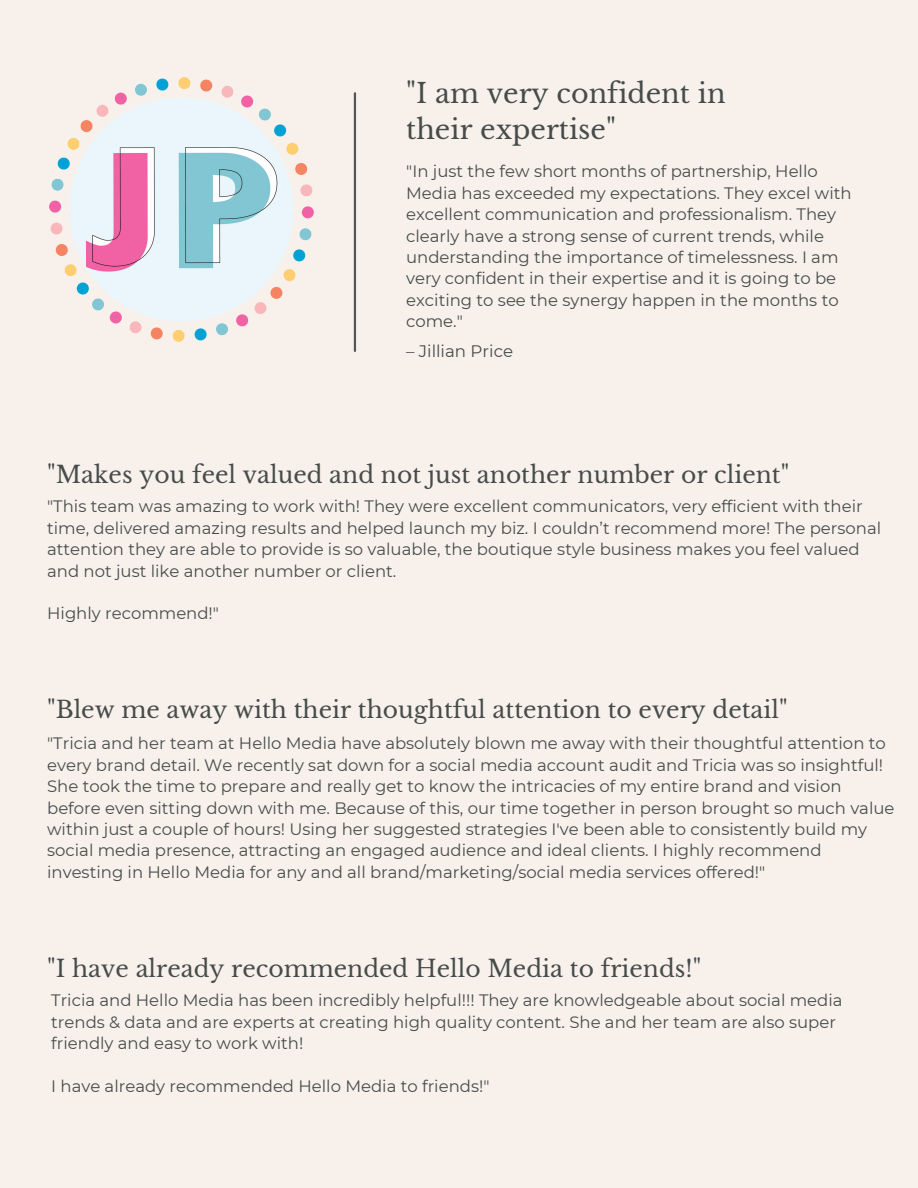
<style>
.page{position:relative;width:918px;height:1188px;background:#f8f1eb}
.page>*{position:absolute;margin:0;border:0;box-sizing:border-box;transform-origin:0 0}
.t1{font:27px/36px "Libre Baskerville";color:#474c4b}
.t2{font:23.4px "Libre Baskerville";color:#474c4b}
.t3{font:16.65px "Montserrat";color:#474c4b}
.t4{font:16.5px/21.3px "Montserrat";color:#474c4b}
</style>
<div class="page">
<img style="left:40px;top:67px;width:284px;height:285px;border-radius:50%">
<hr style="left:354px;top:93px;width:2px;height:258px;background:#555">
<p class="t1" style="left:406px;top:75px;width:321px">"I am very confident in their expertise"</p>
<p class="t4" style="left:406px;top:161px;width:447px">"In just the few short months of partnership, Hello Media has exceeded my expectations. They excel with excellent communication and professionalism. They clearly have a strong sense of current trends, while understanding the importance of timelessness. I am very confident in their expertise and it is going to be exciting to see the synergy happen in the months to come."</p>
<p class="t3" style="left:406px;top:341px;width:108px">– Jillian Price</p>
<p class="t2" style="left:47px;top:461px;width:744px">"Makes you feel valued and not just another number or client"</p>
<p class="t4" style="left:47px;top:496px;width:836px">"This team was amazing to work with! They were excellent communicators, very efficient with their time, delivered amazing results and helped launch my biz. I couldn’t recommend more! The personal attention they are able to provide is so valuable, the boutique style business makes you feel valued and not just like another number or client.</p>
<p class="t4" style="left:47px;top:603px;width:173px">Highly recommend!"</p>
<p class="t2" style="left:47px;top:695px;width:742px">"Blew me away with their thoughtful attention to every detail"</p>
<p class="t4" style="left:47px;top:733px;width:849px">"Tricia and her team at Hello Media have absolutely blown me away with their thoughtful attention to every brand detail. We recently sat down for a social media account audit and Tricia was so insightful!<br>She took the time to prepare and really get to know the intricacies of my entire brand and vision before even sitting down with me. Because of this, our time together in person brought so much value within just a couple of hours! Using her suggested strategies I've been able to consistently build my social media presence, attracting an engaged audience and ideal clients. I highly recommend investing in Hello Media for any and all brand/marketing/social media services offered!"</p>
<p class="t2" style="left:47px;top:954px;width:656px">"I have already recommended Hello Media to friends!"</p>
<p class="t4" style="left:51px;top:990px;width:793px">Tricia and Hello Media has been incredibly helpful!!! They are knowledgeable about social media trends &amp; data and are experts at creating high quality content. She and her team are also super friendly and easy to work with!</p>
<p class="t4" style="left:51px;top:1075px;width:440px">I have already recommended Hello Media to friends!"</p>
</div>
